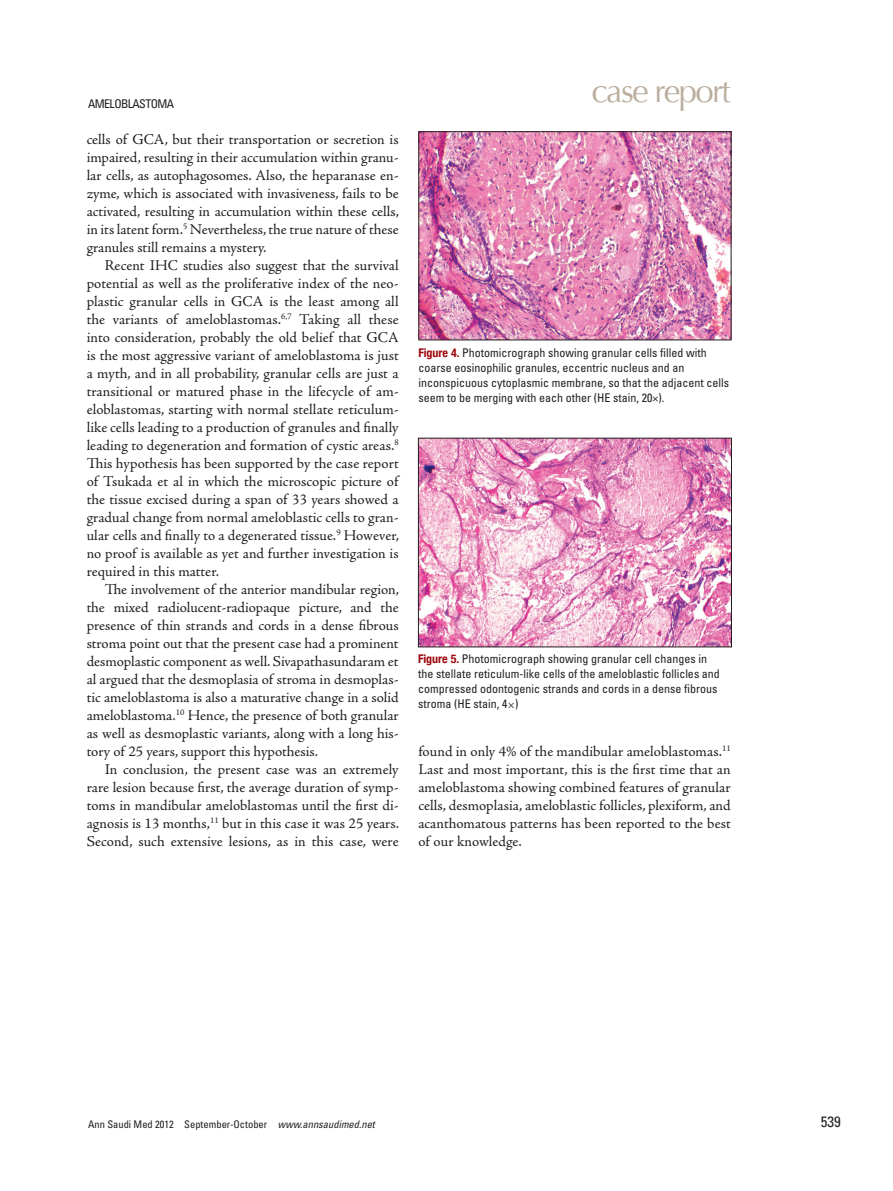
<style>
.page{position:relative;width:893px;height:1191px;background:#fff}
.page>*{position:absolute;margin:0;border:0;box-sizing:border-box;transform-origin:0 0}
.t1{font:33px "Optima";letter-spacing:-.05em;color:#bcae9e}
.t2{font:15px/18px "Adobe Jenson Pro";color:#231f20;text-align:justify}
.t3{font:condensed 15px "Univers LT Std";color:#231f20}
.t4{font:condensed 12px/15px "Univers LT Std";color:#231f20}
.t5{font:condensed 10.5px "Univers LT Std";color:#231f20}
.s1{font-family:"Helvetica Neue";font-weight:700;color:#9d070d}
.s2{font-family:"Adobe Jenson Pro";font-stretch:normal}
.s3{font-style:italic}
</style>
<div class="page">
<img style="left:420px;top:133px;width:309px;height:205px">
<div style="left:418px;top:131px;width:313px;height:209px;border:1px solid #231f20"></div>
<img style="left:420px;top:440px;width:310px;height:205px">
<div style="left:418px;top:438px;width:314px;height:209px;border:1px solid #231f20"></div>
<p class="t4" style="left:88px;top:96px;width:72px">am elo blastoma</p>
<p class="t2" style="left:87px;top:131px;width:314px">cells of GCA, but their transportation or secretion is impaired, resulting in their accumulation within granu&shy;lar cells, as autophagosomes. Also, the heparanase en&shy;zyme, which is associated with invasiveness, fails to be activated, resulting in accumulation within these cells, in its latent form.<sup>5</sup> Nevertheless, the true nature of these granules still remains a mystery.</p>
<p class="t2" style="left:87px;top:257px;width:314px;text-indent:18px">Recent IHC studies also suggest that the survival potential as well as the proliferative index of the neo&shy;plastic granular cells in GCA is the least among all the variants of ameloblastomas.<sup>6,7</sup> Taking all these into consideration, probably the old belief that GCA is the most aggressive variant of ameloblastoma is just a myth, and in all probability, granular cells are just a transitional or matured phase in the lifecycle of am&shy;eloblastomas, starting with normal stellate reticulum&shy;like cells leading to a production of granules and finally leading to degeneration and formation of cystic areas.<sup>8<br></sup>This hypothesis has been supported by the case report of Tsukada et al in which the microscopic picture of the tissue excised during a span of 33 years showed a gradual change from normal ameloblastic cells to gran&shy;ular cells and finally to a degenerated tissue.<sup>9</sup> However, no proof is available as yet and further investigation is required in this matter.</p>
<p class="t2" style="left:87px;top:581px;width:314px;text-indent:18px">The involvement of the anterior mandibular region, the mixed radiolucent-radiopaque picture, and the presence of thin strands and cords in a dense fibrous stroma point out that the present case had a prominent desmoplastic component as well. Sivapathasundaram et al argued that the desmoplasia of stroma in desmoplas&shy;tic ameloblastoma is also a maturative change in a solid ameloblastoma.<sup>10</sup> Hence, the presence of both granular as well as desmoplastic variants, along with a long his&shy;tory of 25 years, support this hypothesis.</p>
<p class="t2" style="left:87px;top:761px;width:314px;text-indent:18px">In conclusion, the present case was an extremely rare lesion because first, the average duration of symp&shy;toms in mandibular ameloblastomas until the first di&shy;agnosis is 13 months,<sup>11</sup> but in this case it was 25 years.<br>Second, such extensive lesions, as in this case, were</p>
<h1 class="t1" style="left:591px;top:71px;width:141px">case report</h1>
<p class="t4" style="left:418px;top:345px;width:312px"><span class="s1">Figure 4.</span> Photomicrograph showing granular cells filled with coarse eosinophilic granules, eccentric nucleus and an inconspicuous cytoplasmic membrane, so that the adjacent cells seem to be merging with each other (HE stain, 20×).</p>
<p class="t4" style="left:418px;top:651px;width:303px"><span class="s1">Figure 5.</span> Photomicrograph showing granular cell changes in the stellate reticulum-like cells of the ameloblastic follicles and compressed odontogenic strands and cords in a dense fibrous stroma (HE stain, 4<span class="s2">×</span>)</p>
<p class="t2" style="left:418px;top:743px;width:314px">found in only 4% of the mandibular ameloblastomas.<sup>11<br></sup>Last and most important, this is the first time that an ameloblastoma showing combined features of granular cells, desmoplasia, ameloblastic follicles, plexiform, and acanthomatous patterns has been reported to the best of our knowledge.</p>
<p class="t5" style="left:88px;top:1118px;width:288px">Ann Saudi Med 2012 September-October <span class="s3">www.annsaudimed.net</span></p>
<p class="t3" style="left:821px;top:1111px;width:21px">539</p>
</div>
